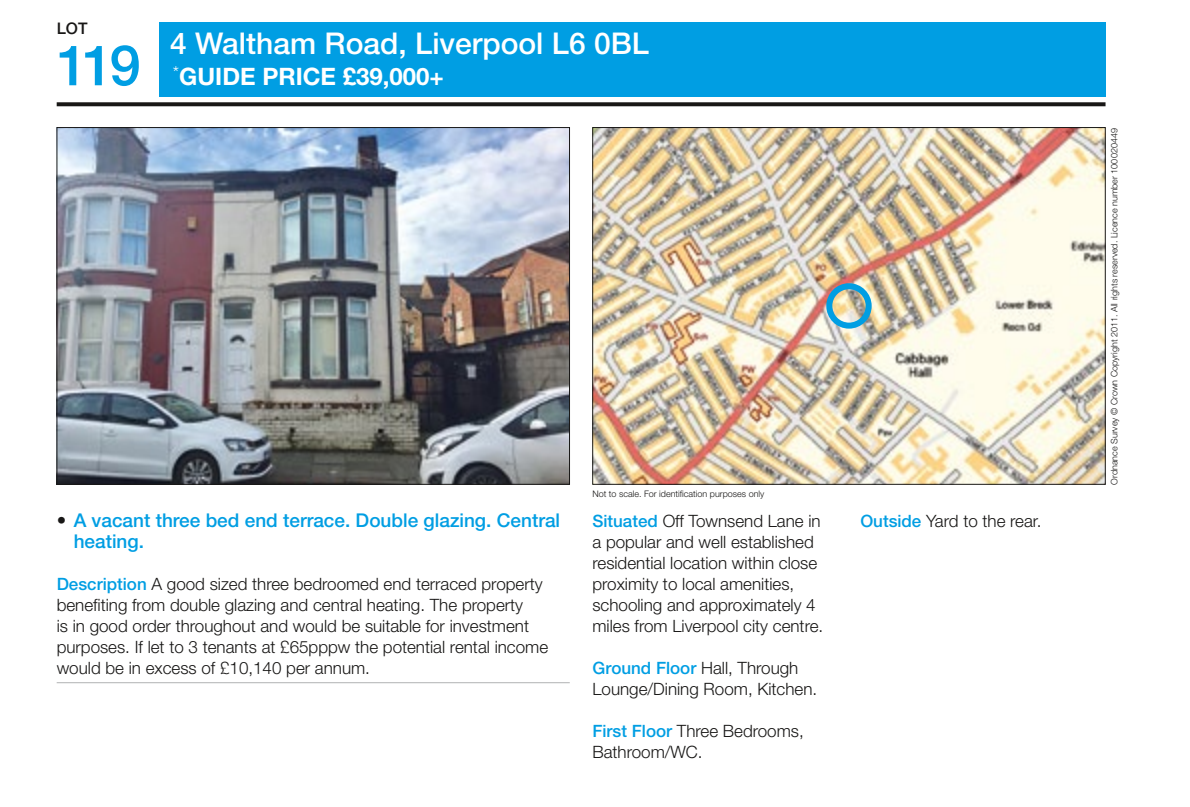
<style>
.page{position:relative;width:1190px;height:807px;background:#fff}
.page>*{position:absolute;margin:0;border:0;box-sizing:border-box;transform-origin:0 0}
.t1{font:500 56px "Helvetica Neue LT Std";color:#009ee3}
.t2{font:500 30px "Helvetica Neue LT Std";color:#fff}
.t3{font:700 24px "Helvetica Neue LT Std";color:#fff}
.t4{font:500 19px/21px "Helvetica Neue LT Std";color:#009ee3}
.t5{font:300 17px/21px "Helvetica Neue LT Std";color:#181716}
.t6{font:500 16px "Helvetica Neue LT Std";color:#181716}
.t7{font:300 9px "Helvetica Neue LT Std";color:#181716}
.s1{color:#181716}
.s2{font-weight:500;color:#009ee3}
</style>
<div class="page">
<div style="left:159px;top:22px;width:947px;height:74px;background:#009ee3"></div>
<svg style="left:57px;top:102px;width:1049px;height:4px;background:#282726"></svg>
<img style="left:59px;top:129px;width:509px;height:353px">
<img style="left:594px;top:129px;width:510px;height:353px">
<hr style="left:57px;top:682px;width:513px;height:1px;background:#b1b2b3">
<div style="left:826px;top:283px;width:46px;height:45px;border:6px solid #009ee3;border-radius:50%"></div>
<p class="t6" style="left:57px;top:18px;width:32px">LOT</p>
<h1 class="t1" style="left:57px;top:32px;width:86px">119</h1>
<h2 class="t2" style="left:170px;top:25px;width:481px">4 Waltham Road, Liverpool L6 0BL</h2>
<h3 class="t3" style="left:173px;top:62px;width:272px"><sup>*</sup>GUIDE PRICE £39,000+</h3>
<p class="t4" style="left:74px;top:509px;width:488px;text-indent:-17px"><span class="s1">•</span> A vacant three bed end terrace. Double glazing. Central heating.</p>
<p class="t5" style="left:57px;top:572px;width:493px"><span class="s2">Description</span> A good sized three bedroomed end terraced property benefiting from double glazing and central heating. The property<br>is in good order throughout and would be suitable for investment purposes. If let to 3 tenants at £65pppw the potential rental income would be in excess of £10,140 per annum.</p>
<p class="t7" style="left:592px;top:488px;width:174px">Not to scale. For identification purposes only</p>
<p class="t5" style="left:592px;top:509px;width:232px"><span class="s2">Situated</span> Off Townsend Lane in a popular and well established residential location within close proximity to local amenities, schooling and approximately 4 miles from Liverpool city centre.</p>
<p class="t5" style="left:592px;top:656px;width:226px"><span class="s2">Ground Floor</span> Hall, Through<br>Lounge/Dining Room, Kitchen.</p>
<p class="t5" style="left:592px;top:719px;width:213px"><span class="s2">First Floor</span> Three Bedrooms,<br>Bathroom/WC.</p>
<p class="t5" style="left:860px;top:509px;width:183px"><span class="s2">Outside</span> Yard to the rear.</p>
<p class="t7" style="left:1109px;top:484px;width:357px;rotate:-90deg">Ordnance Survey © Crown Copyright 2011. All rights reserved. Licence number 100020449</p>
</div>
